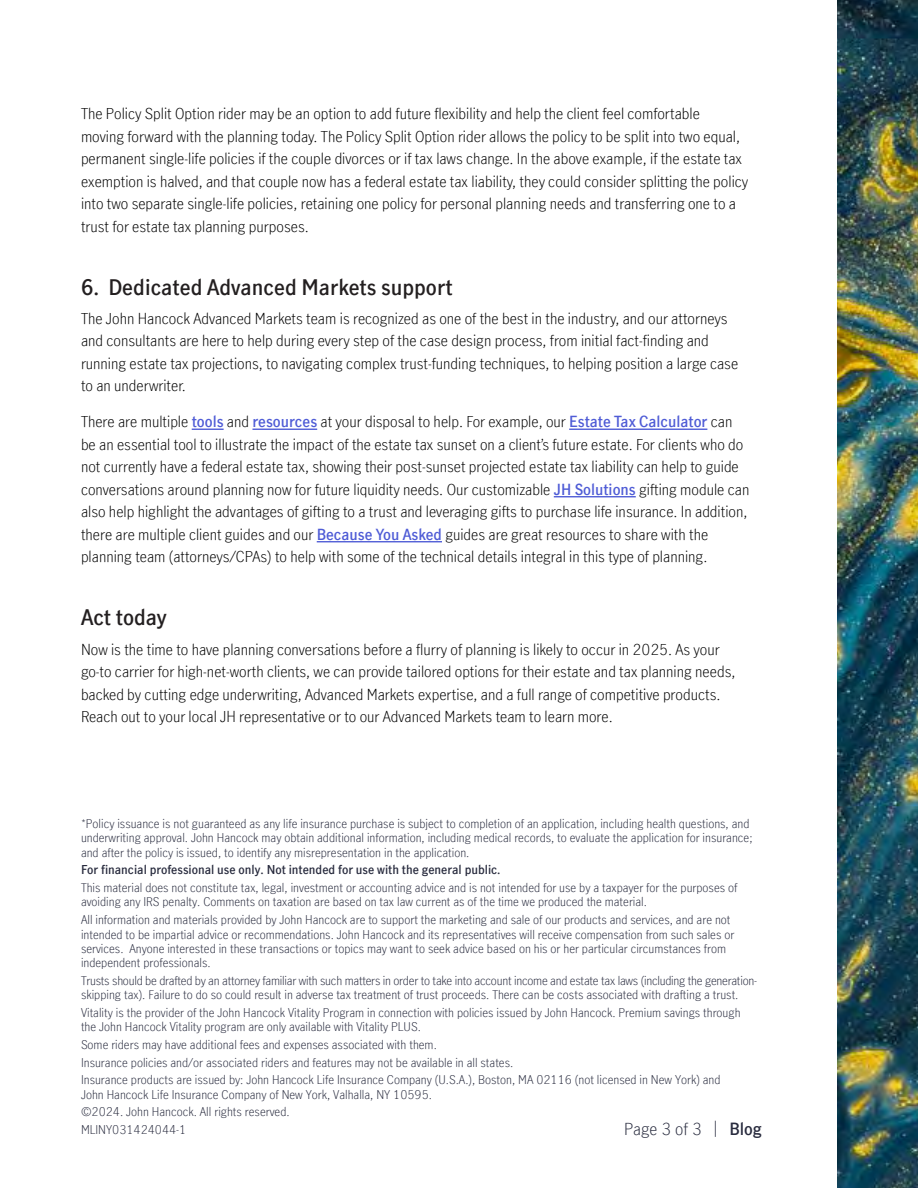
<style>
.page{position:relative;width:918px;height:1188px;background:#fff}
.page>*{position:absolute;margin:0;border:0;box-sizing:border-box;transform-origin:0 0}
.t1{font:600 21px "Manulife JH Sans Optimized";color:#231f20}
.t2{font:300 16.5px "Manulife JH Sans Optimized";color:#282b3e}
.t3{font:300 15px/22.5px "Manulife JH Sans Optimized";color:#000}
._9pt_table_text{font:300 12px/14.4px "Manulife JH Sans Optimized";color:#282b3e}
._9pt_table_text-2{font:300 12px/14.4px "Manulife JH Sans Optimized";letter-spacing:-.02em;color:#282b3e}
._9pt_table_text-3{font:600 12px "Manulife JH Sans Optimized";color:#282b3e}
.s1{font-weight:600;color:#4f5cd6}
.s2{font-weight:600}
</style>
<div class="page">
<div style="left:824px;top:0;width:94px;height:1188px;background:#00a758;opacity:.13"></div>
<hr style="left:192px;top:429px;width:32px;height:1px;background:#4f5cd6">
<hr style="left:252px;top:429px;width:65px;height:1px;background:#4f5cd6">
<hr style="left:569px;top:429px;width:138px;height:1px;background:#4f5cd6">
<hr style="left:554px;top:496px;width:82px;height:1px;background:#4f5cd6">
<hr style="left:317px;top:541px;width:125px;height:1px;background:#4f5cd6">
<p class="t3" style="left:81px;top:102px;width:669px">The Policy Split Option rider may be an option to add future flexibility and help the client feel comfortable<br>moving forward with the planning today. The Policy Split Option rider allows the policy to be split into two equal, permanent single-life policies if the couple divorces or if tax laws change. In the above example, if the estate tax exemption is halved, and that couple now has a federal estate tax liability, they could consider splitting the policy into two separate single-life policies, retaining one policy for personal planning needs and transferring one to a trust for estate tax planning purposes.</p>
<p class="t1" style="left:81px;top:273px;width:373px">6. Dedicated Advanced Markets support</p>
<p class="t3" style="left:81px;top:307px;width:659px">The John Hancock Advanced Markets team is recognized as one of the best in the industry, and our attorneys and consultants are here to help during every step of the case design process, from initial fact-finding and running estate tax projections, to navigating complex trust-funding techniques, to helping position a large case to an underwriter.</p>
<p class="t3" style="left:81px;top:410px;width:670px">There are multiple <span class="s1">tools</span> and <span class="s1">resources</span> at your disposal to help. For example, our <span class="s1">Estate Tax Calculator</span> can be an essential tool to illustrate the impact of the estate tax sunset on a client’s future estate. For clients who do not currently have a federal estate tax, showing their post-sunset projected estate tax liability can help to guide conversations around planning now for future liquidity needs. Our customizable <span class="s1">JH Solutions</span> gifting module can also help highlight the advantages of gifting to a trust and leveraging gifts to purchase life insurance. In addition, there are multiple client guides and our <span class="s1">Because You Asked</span> guides are great resources to share with the planning team (attorneys/CPAs) to help with some of the technical details integral in this type of planning.</p>
<p class="t1" style="left:81px;top:603px;width:87px">Act today</p>
<p class="t3" style="left:81px;top:637px;width:656px">Now is the time to have planning conversations before a flurry of planning is likely to occur in 2025. As your go-to carrier for high-net-worth clients, we can provide tailored options for their estate and tax planning needs, backed by cutting edge underwriting, Advanced Markets expertise, and a full range of competitive products.<br>Reach out to your local JH representative or to our Advanced Markets team to learn more.</p>
<p class="_9pt_table_text" style="left:81px;top:816px;width:673px">*Policy issuance is not guaranteed as any life insurance purchase is subject to completion of an application, including health questions, and underwriting approval. John Hancock may obtain additional information, including medical records, to evaluate the application for insurance; and after the policy is issued, to identify any misrepresentation in the application.</p>
<p class="_9pt_table_text-3" style="left:81px;top:862px;width:421px">For financial professional use only. Not intended for use with the general public.</p>
<p class="_9pt_table_text" style="left:81px;top:880px;width:658px">This material does not constitute tax, legal, investment or accounting advice and is not intended for use by a taxpayer for the purposes of avoiding any IRS penalty. Comments on taxation are based on tax law current as of the time we produced the material.</p>
<p class="_9pt_table_text" style="left:81px;top:912px;width:655px">All information and materials provided by John Hancock are to support the marketing and sale of our products and services, and are not intended to be impartial advice or recommendations. John Hancock and its representatives will receive compensation from such sales or services. Anyone interested in these transactions or topics may want to seek advice based on his or her particular circumstances from independent professionals.</p>
<p class="_9pt_table_text-2" style="left:81px;top:973px;width:678px">Trusts should be drafted by an attorney familiar with such matters in order to take into account income and estate tax laws (including the generation&shy;skipping tax). Failure to do so could result in adverse tax treatment of trust proceeds. There can be costs associated with drafting a trust.</p>
<p class="_9pt_table_text" style="left:81px;top:1005px;width:661px">Vitality is the provider of the John Hancock Vitality Program in connection with policies issued by John Hancock. Premium savings through the John Hancock Vitality program are only available with Vitality PLUS.</p>
<p class="_9pt_table_text" style="left:81px;top:1037px;width:357px">Some riders may have additional fees and expenses associated with them.</p>
<p class="_9pt_table_text" style="left:81px;top:1055px;width:434px">Insurance policies and/or associated riders and features may not be available in all states.</p>
<p class="_9pt_table_text" style="left:81px;top:1072px;width:641px">Insurance products are issued by: John Hancock Life Insurance Company (U.S.A.), Boston, MA 02116 (not licensed in New York) and<br>John Hancock Life Insurance Company of New York, Valhalla, NY 10595.</p>
<p class="_9pt_table_text" style="left:81px;top:1104px;width:210px">©2024. John Hancock. All rights reserved.</p>
<p class="_9pt_table_text" style="left:81px;top:1122px;width:107px">MLINY031424044-1</p>
<p class="t2" style="left:624px;top:1117px;width:139px">Page 3 of 3 | <span class="s2">Blog</span></p>
</div>
